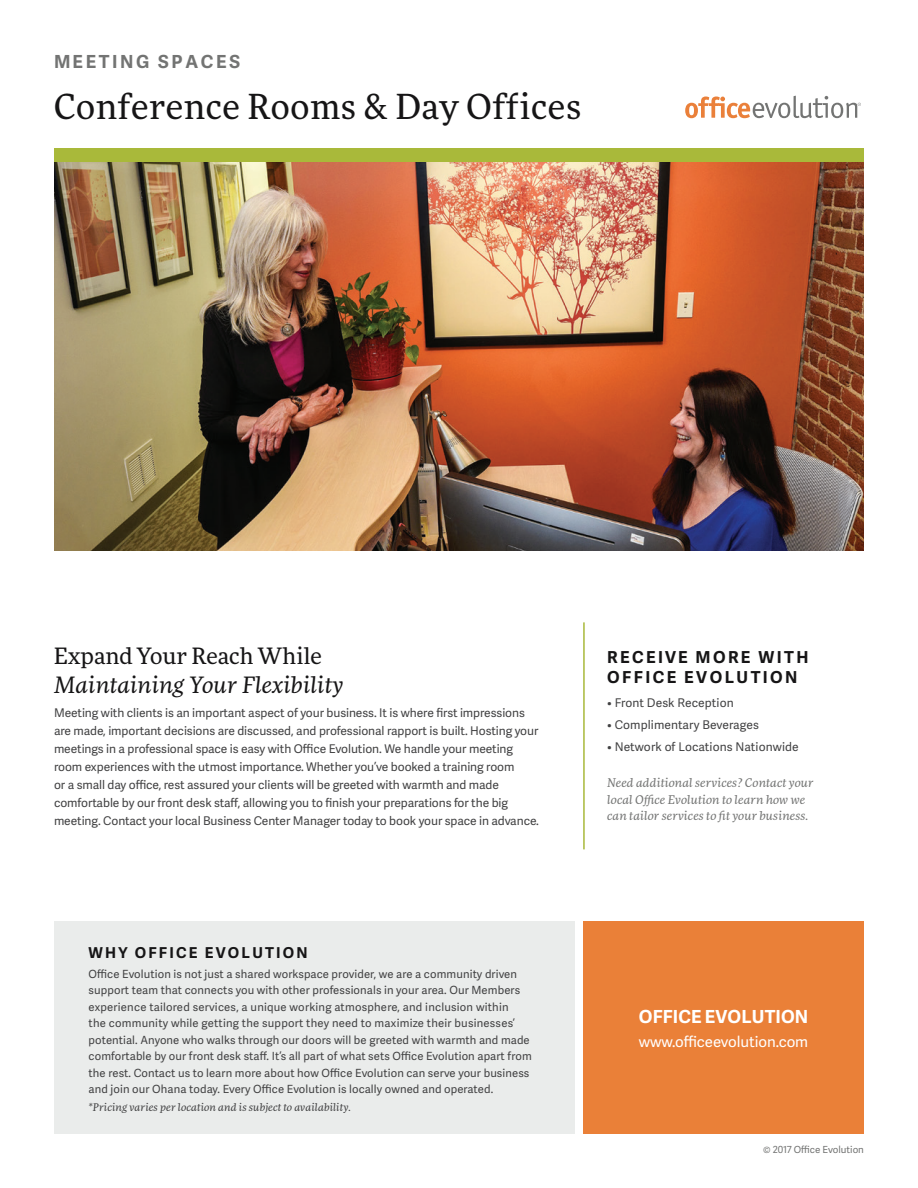
<style>
.page{position:relative;width:918px;height:1188px;background:#fff}
.page>*{position:absolute;margin:0;border:0;box-sizing:border-box;transform-origin:0 0}
.t1{font:34.5px "More Pro";letter-spacing:.02em;color:#161516}
.t2{font:italic 22.5px/28.5px "More Pro";letter-spacing:.01em;color:#161516}
.t3{font:700 18px "Adelle Sans";letter-spacing:.01em;color:#fff}
.t4{font:700 18px "Adelle Sans";letter-spacing:.15em;color:#737473}
.t5{font:700 16.5px/19.5px "Adelle Sans";letter-spacing:.15em;color:#161516}
.t6{font:15px "Adelle Sans";letter-spacing:-.005em;color:#fff}
.t7{font:700 15px "Adelle Sans";letter-spacing:.15em;color:#161516}
.body_copy{font:12px/18px "Adelle Sans";letter-spacing:-.005em;color:#414142}
.t8{font:italic 12px/16.5px "More Pro";letter-spacing:.01em;color:#737473}
.t9{font:11.25px/16.5px "Adelle Sans";letter-spacing:.01em;color:#414142}
.t10{font:italic 10.5px "More Pro";letter-spacing:.01em;color:#414142}
.t11{font:9.75px "Adelle Sans";color:#737473}
.s1{font-style:normal}
</style>
<div class="page">
<div style="left:54px;top:922px;width:521px;height:212px;background:#e5e8e7"></div>
<div style="left:583px;top:922px;width:281px;height:212px;background:#ea8038"></div>
<img style="left:54px;top:162px;width:810px;height:388px">
<div style="left:54px;top:148px;width:810px;height:14px;background:#a9b93a"></div>
<svg style="left:685px;top:96px;width:176px;height:22px"></svg>
<hr style="left:583px;top:622px;width:2px;height:227px;background:#a9b93a">
<p class="t4" style="left:54px;top:51px;width:188px">MEETING SPACES</p>
<p class="t1" style="left:54px;top:83px;width:529px">Conference Rooms &amp; Day Offices</p>
<p class="t2" style="left:54px;top:641px;width:291px"><span class="s1">Expand Your Reach While<br></span>Maintaining Your Flexibility</p>
<p class="body_copy" style="left:54px;top:704px;width:486px">Meeting with clients is an important aspect of your business. It is where first impressions are made, important decisions are discussed, and professional rapport is built. Hosting your meetings in a professional space is easy with Office Evolution. We handle your meeting room experiences with the utmost importance. Whether you’ve booked a training room<br>or a small day office, rest assured your clients will be greeted with warmth and made comfortable by our front desk staff, allowing you to finish your preparations for the big meeting. Contact your local Business Center Manager today to book your space in advance.</p>
<p class="t7" style="left:89px;top:944px;width:221px">WHY OFFICE EVOLUTION</p>
<p class="t9" style="left:89px;top:965px;width:445px">Office Evolution is not just a shared workspace provider, we are a community driven support team that connects you with other professionals in your area. Our Members experience tailored services, a unique working atmosphere, and inclusion within<br>the community while getting the support they need to maximize their businesses’ potential. Anyone who walks through our doors will be greeted with warmth and made comfortable by our front desk staff. It’s all part of what sets Office Evolution apart from the rest. Contact us to learn more about how Office Evolution can serve your business and join our Ohana today. Every Office Evolution is locally owned and operated.</p>
<p class="t10" style="left:89px;top:1100px;width:264px">*Pricing varies per location and is subject to availability.</p>
<p class="t5" style="left:607px;top:648px;width:203px">RECEIVE MORE WITH<br>OFFICE EVOLUTION</p>
<p class="body_copy" style="left:607px;top:693px;width:128px">• Front Desk Reception</p>
<p class="body_copy" style="left:607px;top:715px;width:153px">• Complimentary Beverages</p>
<p class="body_copy" style="left:607px;top:737px;width:193px">• Network of Locations Nationwide</p>
<p class="t8" style="left:607px;top:774px;width:208px">Need additional services? Contact your local Office Evolution to learn how we can tailor services to fit your business.</p>
<p class="t3" style="left:639px;top:1006px;width:171px">OFFICE EVOLUTION</p>
<p class="t6" style="left:639px;top:1031px;width:171px">www.officeevolution.com</p>
<p class="t11" style="left:763px;top:1143px;width:102px">© 2017 Office Evolution</p>
</div>
